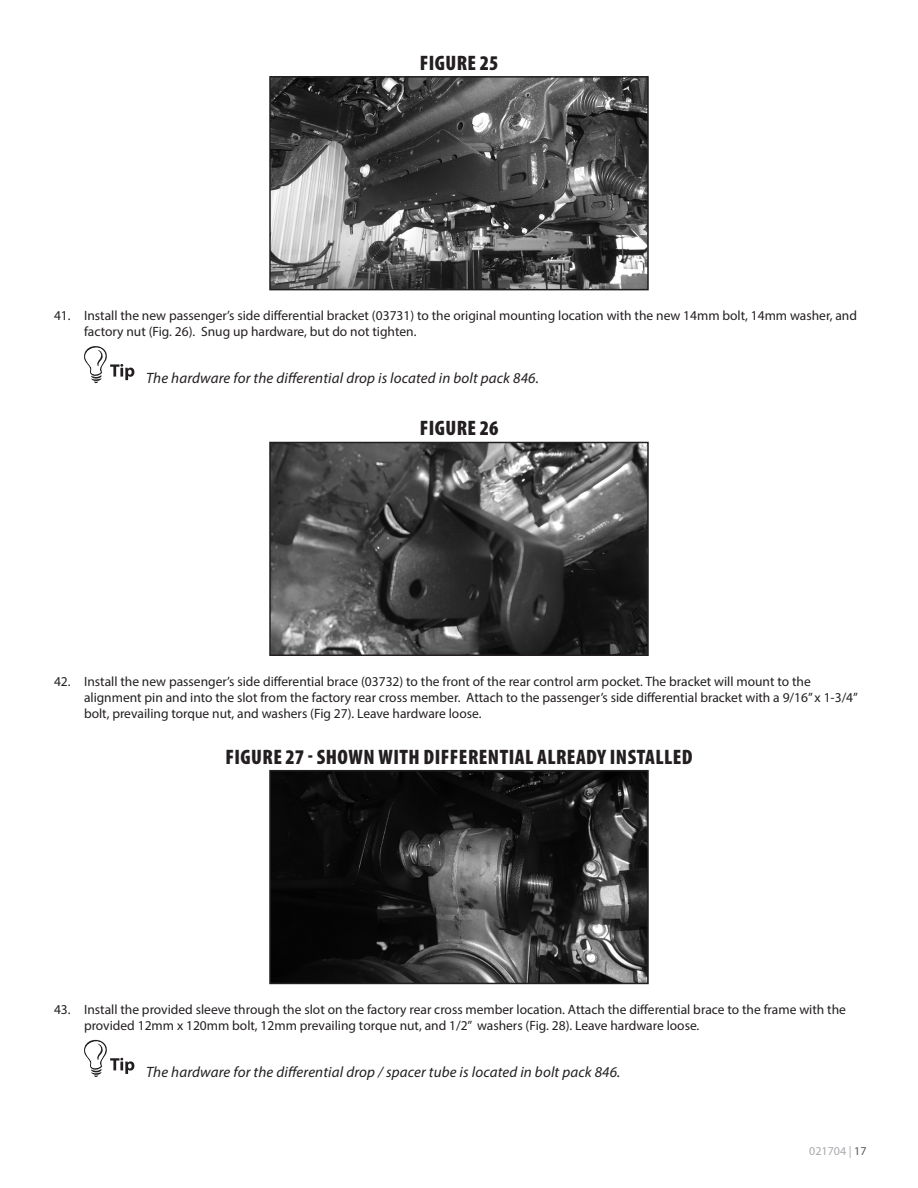
<style>
.page{position:relative;width:918px;height:1188px;background:#fff}
.page>*{position:absolute;margin:0;border:0;box-sizing:border-box;transform-origin:0 0}
.Photo-Caption{font:900 condensed 21px "Myriad Pro";letter-spacing:.02em;color:#231f20}
.Special__-_Note{font:italic 15px "Myriad Pro";letter-spacing:.01em;color:#231f20}
.t1{font:13.5px/16.2px "Myriad Pro";color:#231f20}
.t2{font:12px "Myriad Pro";color:#a8a9ad}
.s1{color:#57585a}
</style>
<div class="page">
<img style="left:272px;top:79px;width:374px;height:208px">
<div style="left:269px;top:76px;width:380px;height:214px;border:2px solid #231f20"></div>
<svg style="left:84px;top:346px;width:50px;height:38px"></svg>
<img style="left:272px;top:445px;width:374px;height:208px">
<div style="left:269px;top:442px;width:380px;height:214px;border:2px solid #231f20"></div>
<img style="left:272px;top:773px;width:374px;height:208px">
<div style="left:269px;top:770px;width:380px;height:214px;border:2px solid #231f20"></div>
<svg style="left:84px;top:1039px;width:50px;height:38px"></svg>
<p class="Photo-Caption" style="left:420px;top:49px;width:80px">FIGURE 25</p>
<p class="t1" style="left:84px;top:307px;width:775px;text-indent:-30px">41. Install the new passenger’s side differential bracket (03731) to the original mounting location with the new 14mm bolt, 14mm washer, and factory nut (Fig. 26). Snug up hardware, but do not tighten.</p>
<p class="Special__-_Note" style="left:146px;top:369px;width:394px">The hardware for the differential drop is located in bolt pack 846.</p>
<p class="Photo-Caption" style="left:420px;top:415px;width:80px">FIGURE 26</p>
<p class="t1" style="left:84px;top:673px;width:776px;text-indent:-30px">42. Install the new passenger’s side differential brace (03732) to the front of the rear control arm pocket. The bracket will mount to the alignment pin and into the slot from the factory rear cross member. Attach to the passenger’s side differential bracket with a 9/16” x 1-3/4” bolt, prevailing torque nut, and washers (Fig 27). Leave hardware loose.</p>
<p class="Photo-Caption" style="left:225px;top:743px;width:469px">FIGURE 27 - SHOWN WITH DIFFERENTIAL ALREADY INSTALLED</p>
<p class="t1" style="left:84px;top:1001px;width:764px;text-indent:-30px">43. Install the provided sleeve through the slot on the factory rear cross member location. Attach the differential brace to the frame with the provided 12mm x 120mm bolt, 12mm prevailing torque nut, and 1/2” washers (Fig. 28). Leave hardware loose.</p>
<p class="Special__-_Note" style="left:146px;top:1063px;width:476px">The hardware for the differential drop / spacer tube is located in bolt pack 846.</p>
<p class="t2" style="left:809px;top:1143px;width:59px">021704 | <span class="s1">17</span></p>
</div>
